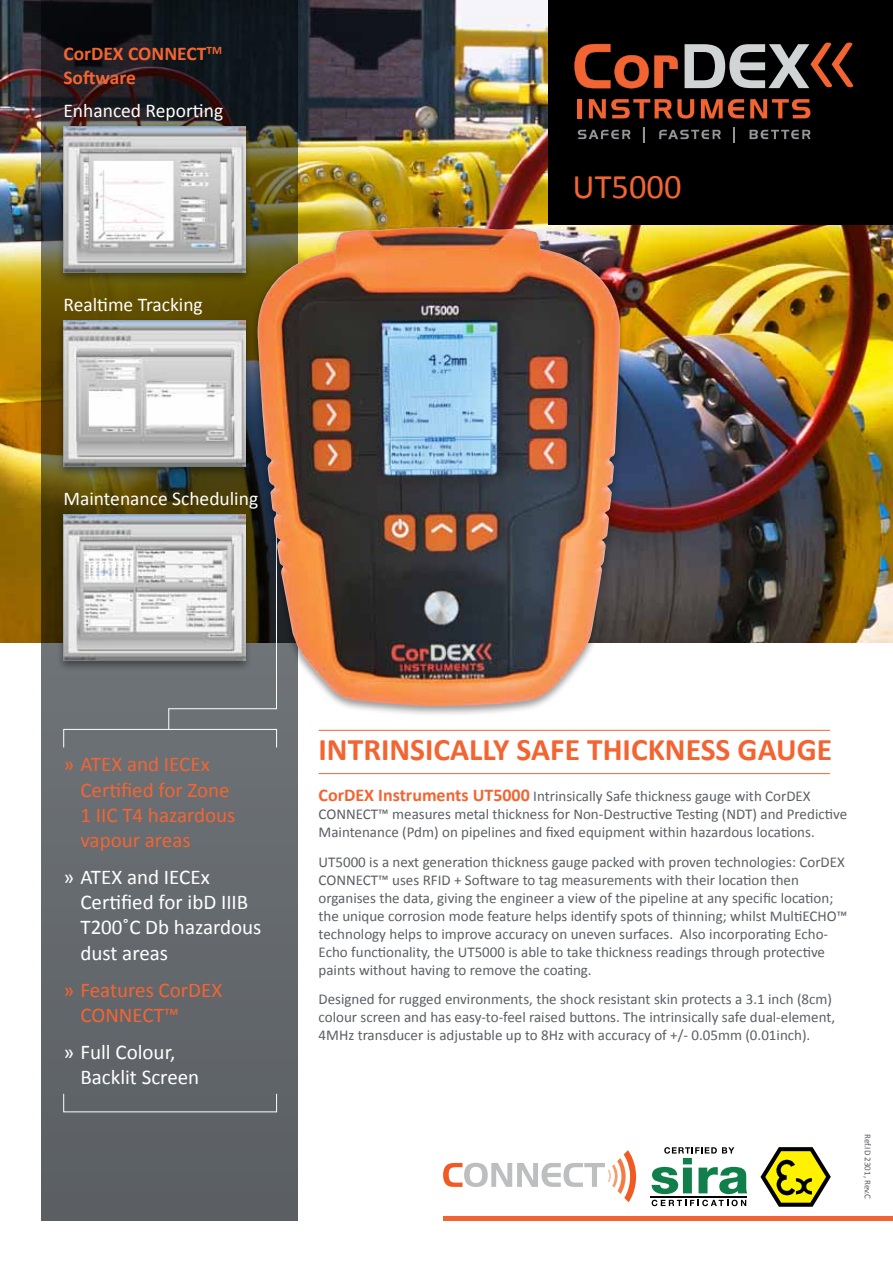
<style>
.page{position:relative;width:893px;height:1263px;background:#fff}
.page>*{position:absolute;margin:0;border:0;box-sizing:border-box;transform-origin:0 0}
.t1{font:34.5px "Calibri";color:#f26533}
.t2{font:700 31.5px "Calibri";color:#f26533}
.t3{font:21px/25.2px "Calibri";color:#fff}
.t4{font:21px/25.2px "Calibri";color:#f26533}
.t5{font:19.5px "Calibri";color:#fff}
.t6{font:700 19.5px/23.4px "Calibri";color:#f26533}
.t7{font:15px/18px "Calibri";color:#5b5f64}
.t8{font:9px "Calibri";letter-spacing:-.005em;color:#5b5f64}
.s1{font-weight:700;font-size:18px;color:#f26533}
</style>
<div class="page">
<img style="left:0;top:0;width:893px;height:643px">
<div style="left:443px;top:1216px;width:450px;height:5px;background:#f26533"></div>
<hr style="left:319px;top:730px;width:511px;height:1px;background:#f26533">
<hr style="left:319px;top:773px;width:511px;height:1px;background:#f26533">
<div style="left:549px;top:0;width:344px;height:224px;background:#000"></div>
<svg style="left:574px;top:44px;width:104px;height:44px"></svg>
<svg style="left:685px;top:43px;width:168px;height:45px"></svg>
<svg style="left:578px;top:99px;width:4px;height:19px"></svg>
<svg style="left:750px;top:99px;width:60px;height:19px"></svg>
<svg style="left:589px;top:99px;width:105px;height:20px"></svg>
<svg style="left:701px;top:99px;width:43px;height:19px"></svg>
<svg style="left:578px;top:130px;width:53px;height:9px"></svg>
<svg style="left:643px;top:127px;width:2px;height:16px"></svg>
<svg style="left:733px;top:127px;width:2px;height:16px"></svg>
<svg style="left:659px;top:130px;width:62px;height:9px"></svg>
<svg style="left:750px;top:130px;width:61px;height:9px"></svg>
<svg style="left:42px;top:0;width:256px;height:1220px;background:#565754"></svg>
<svg style="left:168px;top:316px;width:109px;height:413px;background:#5e5f50"></svg>
<div style="left:63px;top:729px;width:214px;height:19px;border:1px solid #fff"></div>
<svg style="left:760px;top:1147px;width:71px;height:60px"></svg>
<hr style="left:650px;top:1196px;width:97px;height:2px;background:#000">
<svg style="left:652px;top:1200px;width:94px;height:6px"></svg>
<svg style="left:652px;top:1147px;width:95px;height:47px"></svg>
<svg style="left:443px;top:1150px;width:193px;height:53px"></svg>
<div style="left:251px;top:225px;width:376px;height:492px;background:#000;opacity:.4"></div>
<img style="left:258px;top:227px;width:362px;height:480px">
<div style="left:56px;top:124px;width:196px;height:159px;background:#000;opacity:.4"></div>
<img style="left:63px;top:127px;width:182px;height:145px">
<div style="left:56px;top:318px;width:196px;height:159px;background:#000;opacity:.4"></div>
<img style="left:63px;top:321px;width:182px;height:145px">
<div style="left:56px;top:512px;width:196px;height:160px;background:#000;opacity:.4"></div>
<img style="left:63px;top:515px;width:182px;height:145px">
<h3 class="t6" style="left:63px;top:41px;width:160px">CorDEX CONNECT<sup>TM<br></sup>Software</h3>
<h3 class="t5" style="left:63px;top:98px;width:161px">Enhanced Reporting</h3>
<h3 class="t5" style="left:63px;top:292px;width:141px">Realtime Tracking</h3>
<h3 class="t5" style="left:63px;top:486px;width:196px">Maintenance Scheduling</h3>
<h1 class="t1" style="left:573px;top:165px;width:110px">UT5000</h1>
<h3 class="t4" style="left:80px;top:752px;width:157px;text-indent:-17px">» ATEX and IECEx<br>Certified for Zone<br>1 IIC T4 hazardous vapour areas</h3>
<h3 class="t3" style="left:80px;top:864px;width:182px;text-indent:-17px">» ATEX and IECEx<br>Certified for ibD IIIB<br>T200˚C Db hazardous dust areas</h3>
<h3 class="t4" style="left:80px;top:977px;width:143px;text-indent:-17px">» Features CorDEX<br>CONNECT™</h3>
<h3 class="t3" style="left:80px;top:1039px;width:120px;text-indent:-17px">» Full Colour,<br>Backlit Screen</h3>
<h2 class="t2" style="left:319px;top:730px;width:515px">INTRINSICALLY SAFE THICKNESS GAUGE</h2>
<p class="t7" style="left:319px;top:787px;width:530px"><span class="s1">CorDEX Instruments UT5000</span> Intrinsically Safe thickness gauge with CorDEX<br>CONNECT™ measures metal thickness for Non-Destructive Testing (NDT) and Predictive<br>Maintenance (Pdm) on pipelines and fixed equipment within hazardous locations.</p>
<p class="t7" style="left:319px;top:853px;width:530px">UT5000 is a next generation thickness gauge packed with proven technologies: CorDEX CONNECT™ uses RFID + Software to tag measurements with their location then organises the data, giving the engineer a view of the pipeline at any specific location; the unique corrosion mode feature helps identify spots of thinning; whilst MultiECHO™ technology helps to improve accuracy on uneven surfaces. Also incorporating Echo-Echo functionality, the UT5000 is able to take thickness readings through protective paints without having to remove the coating.</p>
<p class="t7" style="left:319px;top:990px;width:518px">Designed for rugged environments, the shock resistant skin protects a 3.1 inch (8cm) colour screen and has easy-to-feel raised buttons. The intrinsically safe dual-element,<br>4MHz transducer is adjustable up to 8Hz with accuracy of +/- 0.05mm (0.01inch).</p>
<p class="t8" style="left:874px;top:1134px;width:67px;rotate:90deg">Ref.ID 2301, Rev.C</p>
</div>
